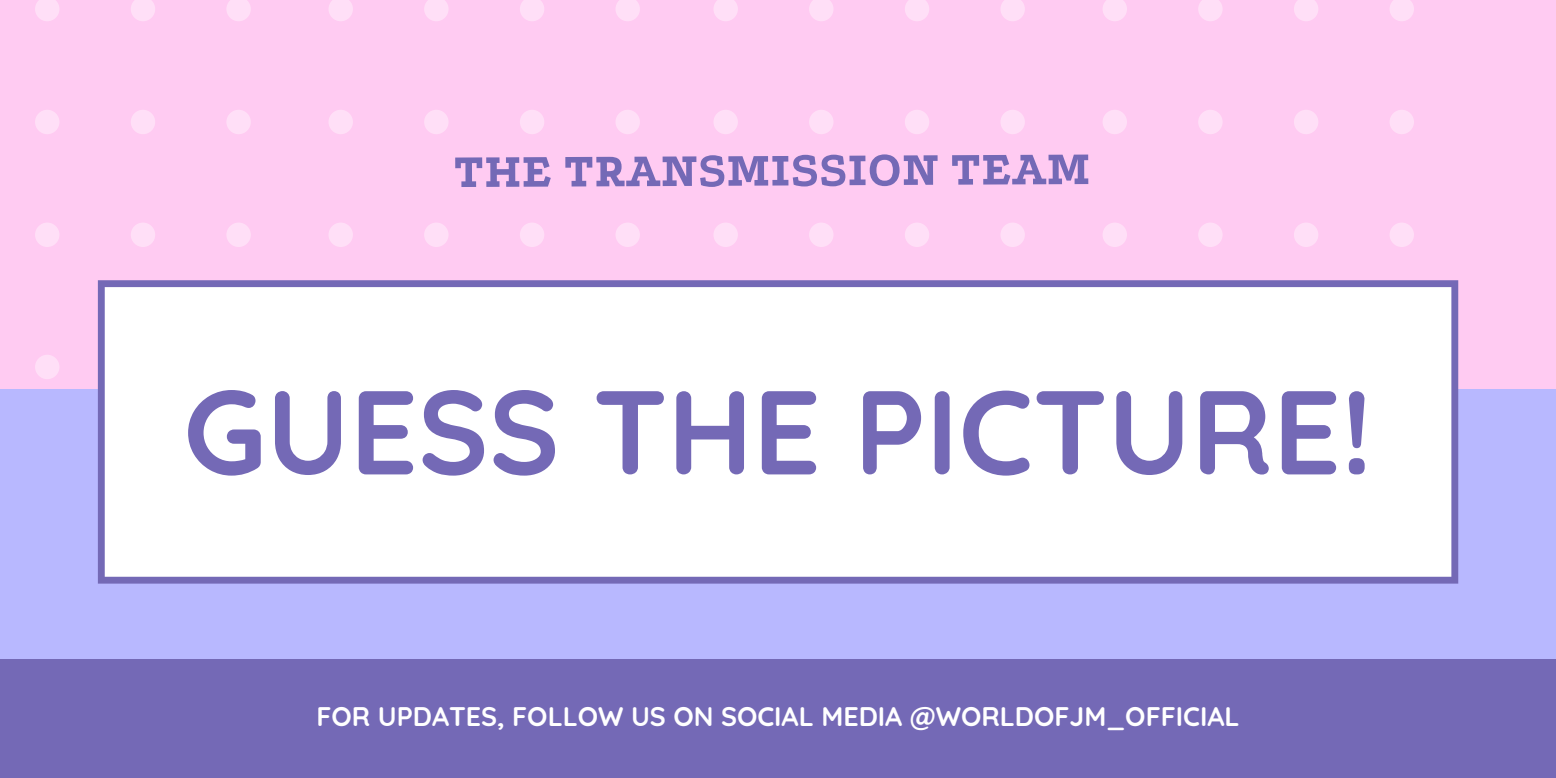
<style>
.page{position:relative;width:1556px;height:778px;background:#fff}
.page>*{position:absolute;margin:0;border:0;box-sizing:border-box;transform-origin:0 0}
.t1{font:700 118.83px "Quicksand";color:#7469b6}
.t2{font:800 50.04px "Podkova";letter-spacing:-.005em;color:#7469b6}
.t3{font:700 26.85px "Quicksand";color:#fff}
</style>
<div class="page">
<div style="left:0;top:0;width:1555px;height:778px;background:#ffcbf2"></div>
<svg style="left:35px;top:0;width:216px;height:247px"></svg>
<svg style="left:35px;top:355px;width:63px;height:34px"></svg>
<svg style="left:329px;top:0;width:311px;height:247px"></svg>
<svg style="left:714px;top:0;width:310px;height:247px"></svg>
<svg style="left:1103px;top:0;width:310px;height:247px"></svg>
<div style="left:0;top:389px;width:1555px;height:389px;background:#b8b8ff"></div>
<div style="left:98px;top:280px;width:1360px;height:303px;background:#fff"></div>
<div style="left:0;top:659px;width:1555px;height:119px;background:#7469b6"></div>
<p class="t2" style="left:454px;top:142px;width:638px">THE TRANSMISSION TEAM</p>
<p class="t1" style="left:183px;top:355px;width:1190px">GUESS THE PICTURE!</p>
<p class="t3" style="left:316px;top:699px;width:924px">FOR UPDATES, FOLLOW US ON SOCIAL MEDIA @WORLDOFJM_OFFICIAL</p>
</div>
